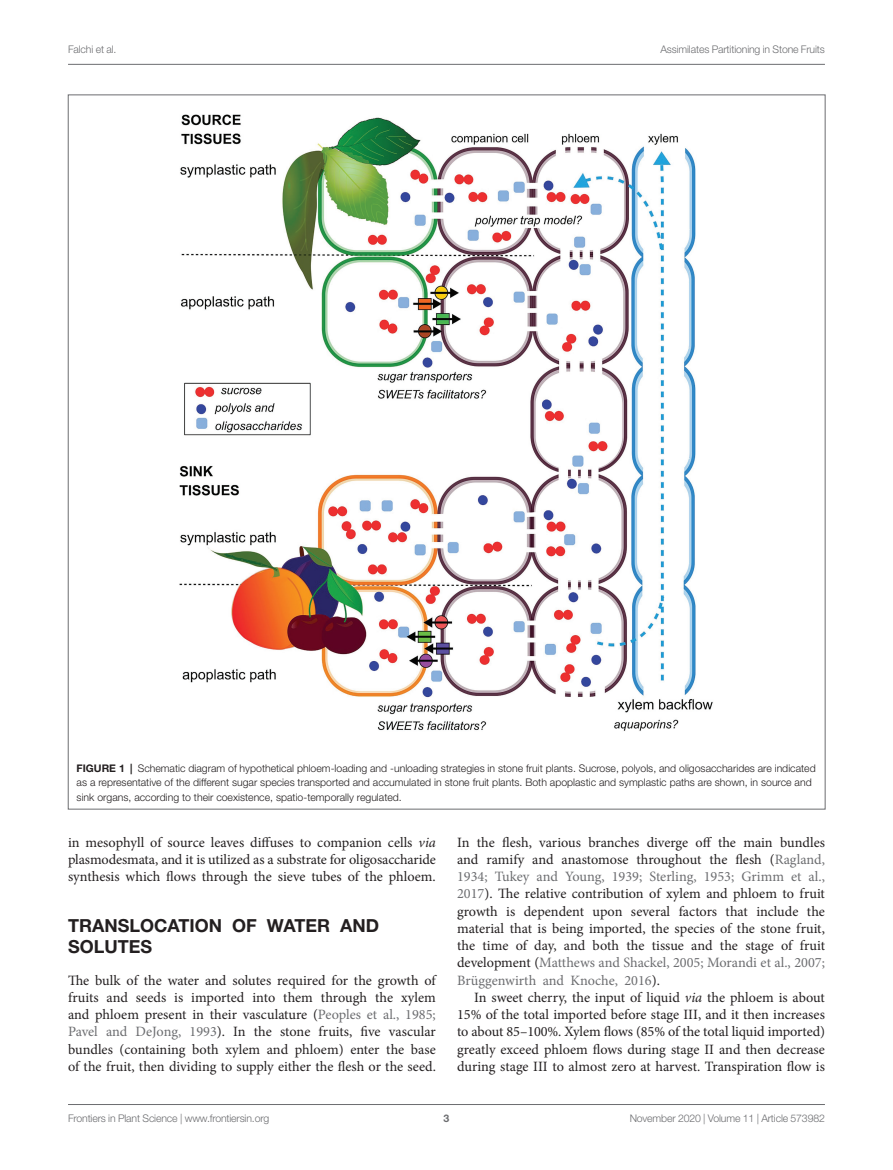
<style>
.page{position:relative;width:893px;height:1170px;background:#fff}
.page>*{position:absolute;margin:0;border:0;box-sizing:border-box;transform-origin:0 0}
.HEAD_1{font:700 18px/21px "Helvetica Neue LT Std";color:#231f20}
.TEXT_FLUSH{font:14.25px/17.2px "Minion Pro";color:#231f20;text-align:justify}
.TEXT{font:14.25px/17.2px "Minion Pro";color:#231f20;text-align:justify}
.FIG_LEG{font:300 10.5px/14.2px "Helvetica Neue LT Std";color:#231f20}
.t1{font:300 10.5px "Helvetica Neue LT Std";letter-spacing:-.015em;color:#6c6d70}
.t2{font:700 10.5px "Helvetica Neue LT Std";color:#6c6d70}
.s1{font-weight:700}
.s2{font-style:italic}
.s3{color:#6c6d70}
</style>
<div class="page">
<hr style="left:68px;top:64px;width:757px;height:1px;background:#6c6d70">
<hr style="left:68px;top:1104px;width:757px;height:1px;background:#6c6d70">
<img style="left:179px;top:114px;width:534px;height:617px">
<p class="t1" style="left:68px;top:42px;width:50px">Falchi et al.</p>
<p class="t1" style="left:660px;top:42px;width:166px">Assimilates Partitioning in Stone Fruits</p>
<p class="FIG_LEG" style="left:77px;top:761px;width:741px"><span class="s1">FIGURE 1 |</span> Schematic diagram of hypothetical phloem-loading and -unloading strategies in stone fruit plants. Sucrose, polyols, and oligosaccharides are indicated as a representative of the different sugar species transported and accumulated in stone fruit plants. Both apoplastic and symplastic paths are shown, in source and sink organs, according to their coexistence, spatio-temporally regulated.</p>
<p class="TEXT" style="left:68px;top:833px;width:369px">in mesophyll of source leaves diffuses to companion cells <span class="s2">via </span>plasmodesmata, and it is utilized as a substrate for oligosaccharide synthesis which flows through the sieve tubes of the phloem.</p>
<p class="HEAD_1" style="left:68px;top:914px;width:313px">TRANSLOCATION OF WATER AND<br>SOLUTES</p>
<p class="TEXT_FLUSH" style="left:68px;top:971px;width:369px">The bulk of the water and solutes required for the growth of fruits and seeds is imported into them through the xylem and phloem present in their vasculature (<span class="s3">Peoples et al., 1985; Pavel and DeJong, 1993</span>). In the stone fruits, five vascular bundles (containing both xylem and phloem) enter the base of the fruit, then dividing to supply either the flesh or the seed.</p>
<p class="TEXT_FLUSH" style="left:457px;top:833px;width:369px">In the flesh, various branches diverge off the main bundles and ramify and anastomose throughout the flesh (<span class="s3">Ragland, 1934; Tukey and Young, 1939; Sterling, 1953; Grimm et al., 2017</span>). The relative contribution of xylem and phloem to fruit growth is dependent upon several factors that include the material that is being imported, the species of the stone fruit, the time of day, and both the tissue and the stage of fruit development (<span class="s3">Matthews and Shackel, 2005; Morandi et al., 2007; Brüggenwirth and Knoche, 2016</span>).</p>
<p class="TEXT" style="left:457px;top:988px;width:369px;text-indent:17px">In sweet cherry, the input of liquid <span class="s2">via</span> the phloem is about 15% of the total imported before stage III, and it then increases to about 85–100%. Xylem flows (85% of the total liquid imported) greatly exceed phloem flows during stage II and then decrease during stage III to almost zero at harvest. Transpiration flow is</p>
<p class="t1" style="left:68px;top:1111px;width:203px">Frontiers in Plant Science | www.frontiersin.org</p>
<p class="t2" style="left:444px;top:1111px;width:7px">3</p>
<p class="t1" style="left:630px;top:1111px;width:197px">November 2020 | Volume 11 | Article 573982</p>
</div>
